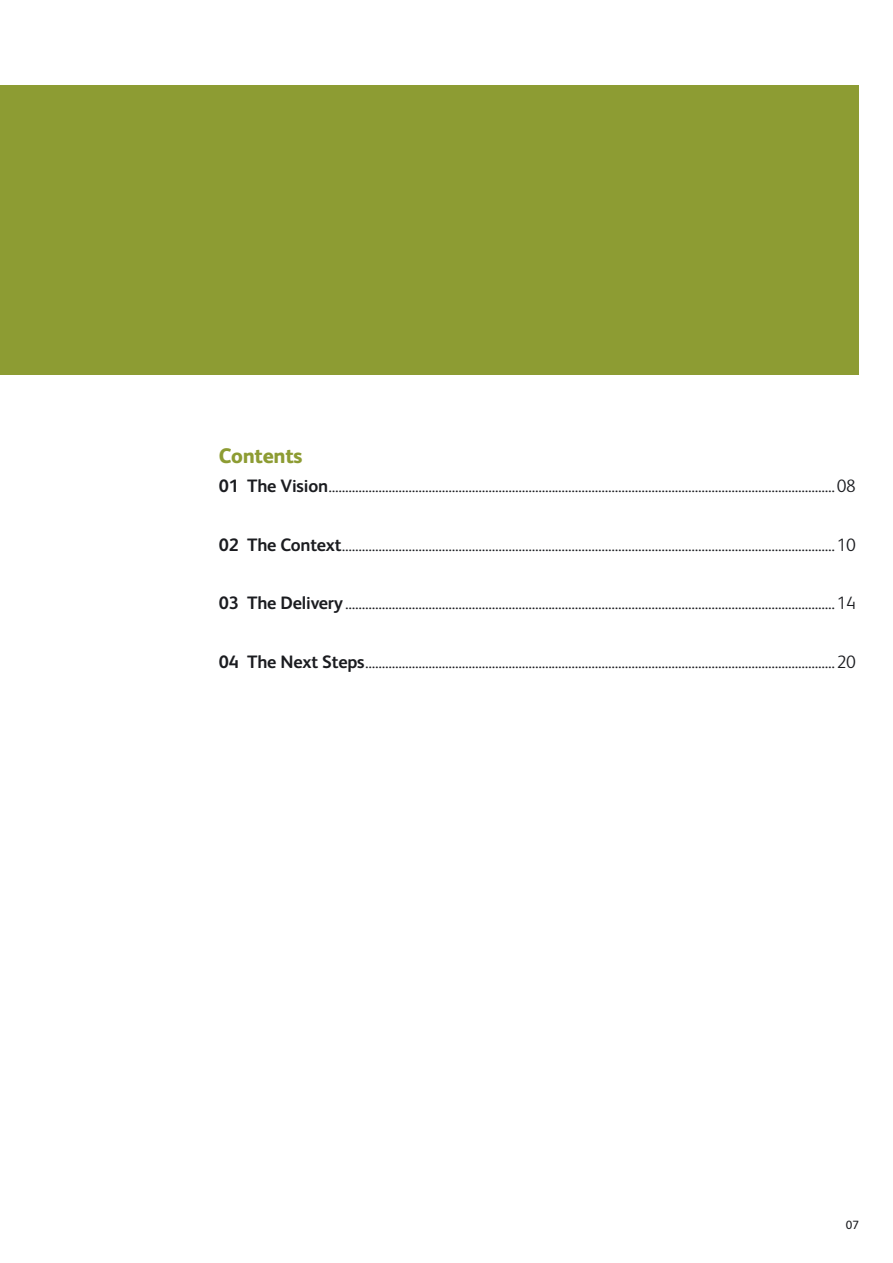
<style>
.page{position:relative;width:893px;height:1263px;background:#fff}
.page>*{position:absolute;margin:0;border:0;box-sizing:border-box;transform-origin:0 0}
.Body_copy{font:800 21px "FS Albert";letter-spacing:-.015em;color:#8d9c33}
.Body_copy-2{font:300 18px "FS Albert";letter-spacing:-.01em;color:#1b1c20}
.t1{font:12px "FS Albert";color:#1b1c20}
.s1{font-weight:700}
</style>
<div class="page">
<div style="left:0;top:85px;width:859px;height:289px;background:#8d9c33"></div>
<p class="Body_copy" style="left:219px;top:444px;width:85px">Contents</p>
<p class="Body_copy-2" style="left:219px;top:476px;width:638px"><span class="s1">01 The Vision</span> ........................................................................................................................................................08</p>
<p class="Body_copy-2" style="left:219px;top:534px;width:638px"><span class="s1">02 The Context</span> ....................................................................................................................................................10</p>
<p class="Body_copy-2" style="left:219px;top:593px;width:638px"><span class="s1">03 The Delivery</span> ...................................................................................................................................................14</p>
<p class="Body_copy-2" style="left:219px;top:651px;width:638px"><span class="s1">04 The Next Steps</span> .............................................................................................................................................20</p>
<p class="t1" style="left:846px;top:1218px;width:15px">07</p>
</div>
